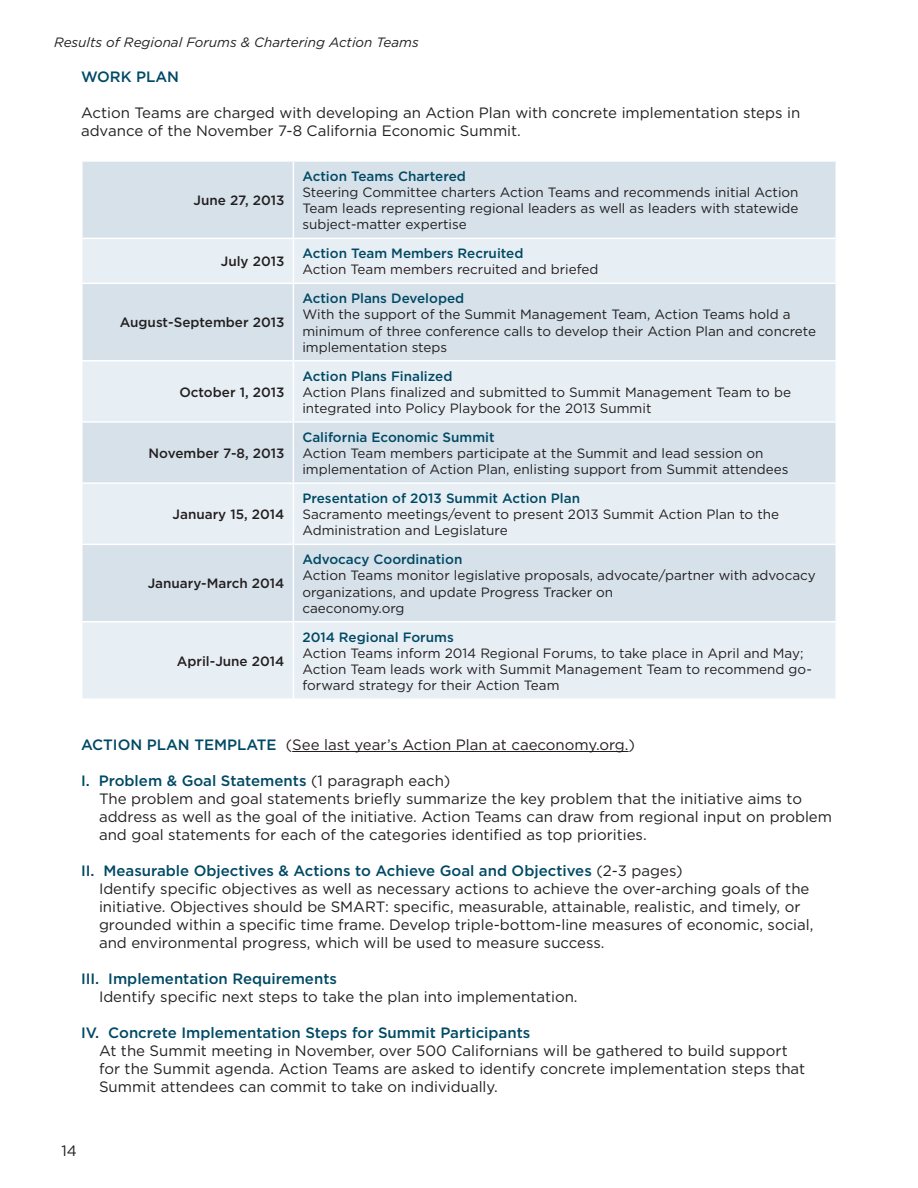
<style>
.page{position:relative;width:918px;height:1188px;background:#fff}
.page>*{position:absolute;margin:0;border:0;box-sizing:border-box;transform-origin:0 0}
.t1{font:15px/18px "Gotham";color:#231f20}
.t2{font:500 15px "Gotham";color:#004964}
.t3{font:13.5px/16.2px "Gotham";color:#231f20}
.t4{font:500 13.5px "Gotham";color:#004964}
.t5{font:500 13.5px "Gotham";color:#231f20}
.t6{font:italic 13.5px "Gotham";color:#231f20}
.s1{font-weight:500;color:#004964}
.s2{font-weight:400;color:#231f20}
</style>
<div class="page">
<div style="left:82px;top:162px;width:754px;height:76px;background:#d6e1ea"></div>
<svg style="left:82px;top:239px;width:754px;height:459px;background:#dfe8ef"></svg>
<hr style="left:293px;top:162px;width:1px;height:76px;background:#fff">
<hr style="left:293px;top:239px;width:1px;height:44px;background:#fff">
<hr style="left:81px;top:283px;width:212px;height:1px;background:#fff">
<hr style="left:293px;top:283px;width:544px;height:1px;background:#fff">
<hr style="left:293px;top:284px;width:1px;height:76px;background:#fff">
<hr style="left:81px;top:360px;width:212px;height:1px;background:#fff">
<hr style="left:293px;top:360px;width:544px;height:1px;background:#fff">
<hr style="left:293px;top:361px;width:1px;height:60px;background:#fff">
<hr style="left:81px;top:421px;width:212px;height:2px;background:#fff">
<hr style="left:293px;top:421px;width:544px;height:2px;background:#fff">
<hr style="left:293px;top:423px;width:1px;height:59px;background:#fff">
<hr style="left:81px;top:482px;width:212px;height:2px;background:#fff">
<hr style="left:293px;top:482px;width:544px;height:2px;background:#fff">
<hr style="left:293px;top:484px;width:1px;height:60px;background:#fff">
<hr style="left:81px;top:544px;width:212px;height:1px;background:#fff">
<hr style="left:293px;top:544px;width:544px;height:1px;background:#fff">
<hr style="left:293px;top:545px;width:1px;height:76px;background:#fff">
<hr style="left:81px;top:621px;width:212px;height:1px;background:#fff">
<hr style="left:293px;top:621px;width:544px;height:1px;background:#fff">
<hr style="left:293px;top:622px;width:1px;height:76px;background:#fff">
<hr style="left:292px;top:751px;width:337px;height:1px;background:#231f20">
<p class="t6" style="left:54px;top:33px;width:366px">Results of Regional Forums &amp; Chartering Action Teams</p>
<p class="t2" style="left:81px;top:67px;width:100px">WORK PLAN</p>
<p class="t1" style="left:81px;top:104px;width:721px">Action Teams are charged with developing an Action Plan with concrete implementation steps in advance of the November 7-8 California Economic Summit.</p>
<p class="t5" style="left:194px;top:191px;width:92px">June 27, 2013</p>
<p class="t5" style="left:221px;top:253px;width:65px">July 2013</p>
<p class="t5" style="left:120px;top:314px;width:166px">August-September 2013</p>
<p class="t5" style="left:179px;top:383px;width:106px">October 1, 2013</p>
<p class="t5" style="left:149px;top:444px;width:137px">November 7-8, 2013</p>
<p class="t5" style="left:173px;top:506px;width:113px">January 15, 2014</p>
<p class="t5" style="left:148px;top:575px;width:138px">January-March 2014</p>
<p class="t5" style="left:177px;top:652px;width:109px">April-June 2014</p>
<p class="t4" style="left:302px;top:167px;width:165px">Action Teams Chartered</p>
<p class="t3" style="left:302px;top:184px;width:498px;text-align:justify">Steering Committee charters Action Teams and recommends initial Action Team leads representing regional leaders as well as leaders with statewide subject-matter expertise</p>
<p class="t4" style="left:302px;top:245px;width:223px">Action Team Members Recruited</p>
<p class="t3" style="left:302px;top:261px;width:298px">Action Team members recruited and briefed</p>
<p class="t4" style="left:302px;top:290px;width:163px">Action Plans Developed</p>
<p class="t3" style="left:302px;top:306px;width:515px">With the support of the Summit Management Team, Action Teams hold a minimum of three conference calls to develop their Action Plan and concrete implementation steps</p>
<p class="t4" style="left:302px;top:367px;width:152px">Action Plans Finalized</p>
<p class="t3" style="left:302px;top:384px;width:490px">Action Plans finalized and submitted to Summit Management Team to be integrated into Policy Playbook for the 2013 Summit</p>
<p class="t4" style="left:302px;top:428px;width:194px">California Economic Summit</p>
<p class="t3" style="left:302px;top:445px;width:488px">Action Team members participate at the Summit and lead session on implementation of Action Plan, enlisting support from Summit attendees</p>
<p class="t4" style="left:302px;top:489px;width:279px">Presentation of 2013 Summit Action Plan</p>
<p class="t3" style="left:302px;top:506px;width:478px">Sacramento meetings/event to present 2013 Summit Action Plan to the<br>Administration and Legislature</p>
<p class="t4" style="left:302px;top:551px;width:161px">Advocacy Coordination</p>
<p class="t3" style="left:302px;top:567px;width:515px">Action Teams monitor legislative proposals, advocate/partner with advocacy organizations, and update Progress Tracker on</p>
<p class="t3" style="left:302px;top:600px;width:104px">caeconomy.org</p>
<p class="t4" style="left:302px;top:628px;width:153px">2014 Regional Forums</p>
<p class="t3" style="left:302px;top:645px;width:511px">Action Teams inform 2014 Regional Forums, to take place in April and May;<br>Action Team leads work with Summit Management Team to recommend go&shy;forward strategy for their Action Team</p>
<p class="t1" style="left:81px;top:735px;width:556px"><span class="s1">ACTION PLAN TEMPLATE</span> (See last year’s Action Plan at caeconomy.org.)</p>
<p class="t2" style="left:81px;top:771px;width:371px">I. Problem &amp; Goal Statements <span class="s2">(1 paragraph each)</span></p>
<p class="t1" style="left:99px;top:789px;width:735px">The problem and goal statements briefly summarize the key problem that the initiative aims to address as well as the goal of the initiative. Action Teams can draw from regional input on problem and goal statements for each of the categories identified as top priorities.</p>
<p class="t2" style="left:81px;top:861px;width:603px">II. Measurable Objectives &amp; Actions to Achieve Goal and Objectives <span class="s2">(2-3 pages)</span></p>
<p class="t1" style="left:99px;top:879px;width:716px">Identify specific objectives as well as necessary actions to achieve the over-arching goals of the initiative. Objectives should be SMART: specific, measurable, attainable, realistic, and timely, or grounded within a specific time frame. Develop triple-bottom-line measures of economic, social, and environmental progress, which will be used to measure success.</p>
<p class="t2" style="left:81px;top:969px;width:258px">III. Implementation Requirements</p>
<p class="t1" style="left:99px;top:987px;width:480px">Identify specific next steps to take the plan into implementation.</p>
<p class="t2" style="left:81px;top:1023px;width:451px">IV. Concrete Implementation Steps for Summit Participants</p>
<p class="t1" style="left:99px;top:1041px;width:708px">At the Summit meeting in November, over 500 Californians will be gathered to build support for the Summit agenda. Action Teams are asked to identify concrete implementation steps that<br>Summit attendees can commit to take on individually.</p>
<p class="t1" style="left:62px;top:1142px;width:17px">14</p>
</div>
